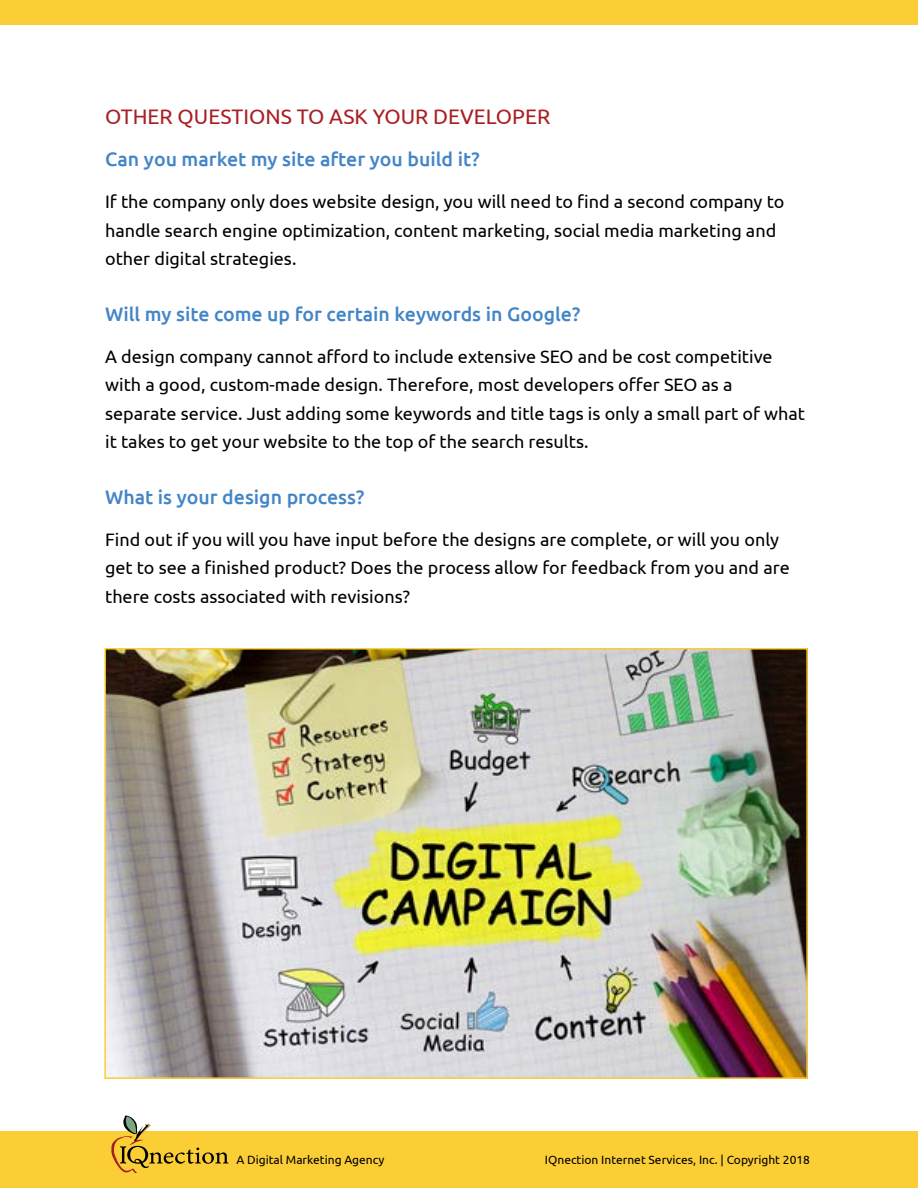
<style>
.page{position:relative;width:918px;height:1188px;background:#fff}
.page>*{position:absolute;margin:0;border:0;box-sizing:border-box;transform-origin:0 0}
.t1{font:21px "Ubuntu";color:#a71f23}
.t2{font:500 19.5px "Ubuntu";color:#4385c6}
.t3{font:18px/28.5px "Ubuntu";color:#000}
.t4{font:12px "Ubuntu";color:#000}
.t5{font:300 10.95px "Ubuntu";color:#000}
</style>
<div class="page">
<div style="left:0;top:1131px;width:918px;height:57px;background:#fcce36"></div>
<svg style="left:111px;top:1115px;width:118px;height:58px"></svg>
<div style="left:0;top:0;width:918px;height:25px;background:#fcce36"></div>
<img style="left:107px;top:651px;width:698px;height:425px">
<div style="left:104px;top:648px;width:704px;height:431px;border:2px solid #fcce36"></div>
<p class="t1" style="left:105px;top:104px;width:447px">OTHER QUESTIONS TO ASK YOUR DEVELOPER</p>
<p class="t2" style="left:105px;top:147px;width:376px">Can you market my site after you build it?</p>
<p class="t3" style="left:105px;top:187px;width:681px">If the company only does website design, you will need to find a second company to handle search engine optimization, content marketing, social media marketing and other digital strategies.</p>
<p class="t2" style="left:105px;top:302px;width:477px">Will my site come up for certain keywords in Google?</p>
<p class="t3" style="left:105px;top:342px;width:701px">A design company cannot afford to include extensive SEO and be cost competitive with a good, custom-made design. Therefore, most developers offer SEO as a separate service. Just adding some keywords and title tags is only a small part of what it takes to get your website to the top of the search results.</p>
<p class="t2" style="left:105px;top:485px;width:261px">What is your design process?</p>
<p class="t3" style="left:105px;top:525px;width:686px">Find out if you will you have input before the designs are complete, or will you only get to see a finished product? Does the process allow for feedback from you and are there costs associated with revisions?</p>
<p class="t4" style="left:237px;top:1153px;width:149px">A Digital Marketing Agency</p>
<p class="t4" style="left:545px;top:1153px;width:267px">IQnection Internet Services, Inc. | Copyright 2018</p>
<p class="t5" style="left:234px;top:1153px;width:133px">A Digital Marketing Agency</p>
</div>
